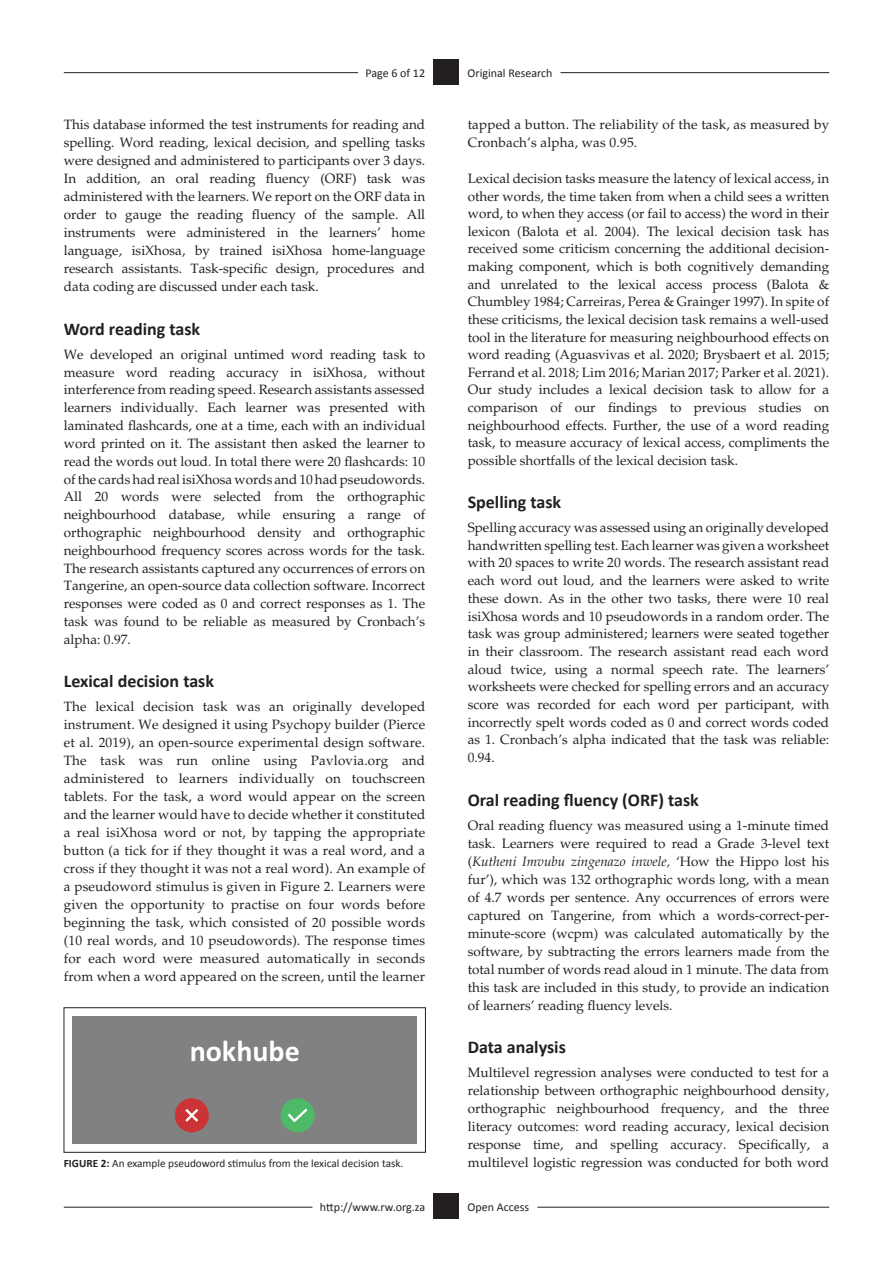
<style>
.page{position:relative;width:893px;height:1263px;background:#fff}
.page>*{position:absolute;margin:0;border:0;box-sizing:border-box;transform-origin:0 0}
.t1{font:700 30px "Calibri";color:#fff}
.B_head{font:700 18px "Calibri";color:#231f20}
.Body_text_first{font:13.5px/18px "Palatino";color:#231f20;text-align:justify}
.Body_text_next{font:13.5px/17.5px "Palatino";color:#231f20;text-align:justify}
.t2{font:12px "Calibri";color:#231f20}
.Figure_title{font:11.25px "Calibri";color:#231f20}
.s1{font-style:italic}
.s2{font-weight:700}
</style>
<div class="page">
<hr style="left:64px;top:72px;width:299px;height:1px;background:#231f20">
<div style="left:358px;top:69px;width:67px;height:8px;background:#fff"></div>
<hr style="left:501px;top:72px;width:328px;height:1px;background:#231f20">
<div style="left:501px;top:69px;width:59px;height:8px;background:#fff"></div>
<hr style="left:64px;top:1207px;width:249px;height:1px;background:#231f20">
<div style="left:312px;top:1204px;width:113px;height:7px;background:#fff"></div>
<hr style="left:537px;top:1207px;width:292px;height:1px;background:#231f20">
<div style="left:434px;top:59px;width:25px;height:26px;background:#231f20"></div>
<div style="left:434px;top:1193px;width:25px;height:26px;background:#231f20"></div>
<div style="left:72px;top:1016px;width:345px;height:128px;background:#808180"></div>
<div style="left:175px;top:1098px;width:34px;height:34px;background:#cc3336;border-radius:50%"></div>
<svg style="left:185px;top:1109px;width:13px;height:13px"></svg>
<div style="left:281px;top:1098px;width:34px;height:34px;background:#4dba68;border-radius:50%"></div>
<svg style="left:288px;top:1108px;width:19px;height:14px"></svg>
<div style="left:64px;top:1007px;width:362px;height:145px;border:1px solid #231f20"></div>
<p class="t2" style="left:365px;top:65px;width:61px">Page 6 of 12</p>
<p class="t2" style="left:468px;top:65px;width:86px">Original Research</p>
<p class="Body_text_next" style="left:64px;top:116px;width:363px;line-height:18px">This database informed the test instruments for reading and spelling. Word reading, lexical decision, and spelling tasks were designed and administered to participants over 3 days.<br>In addition, an oral reading fluency (ORF) task was administered with the learners. We report on the ORF data in order to gauge the reading fluency of the sample. All instruments were administered in the learners’ home language, isiXhosa, by trained isiXhosa home-language research assistants. Task-specific design, procedures and data coding are discussed under each task.</p>
<p class="B_head" style="left:64px;top:317px;width:138px">Word reading task</p>
<p class="Body_text_first" style="left:64px;top:345px;width:363px">We developed an original untimed word reading task to measure word reading accuracy in isiXhosa, without interference from reading speed. Research assistants assessed learners individually. Each learner was presented with laminated flashcards, one at a time, each with an individual word printed on it. The assistant then asked the learner to read the words out loud. In total there were 20 flashcards: 10 of the cards had real isiXhosa words and 10 had pseudowords.<br>All 20 words were selected from the orthographic neighbourhood database, while ensuring a range of orthographic neighbourhood density and orthographic neighbourhood frequency scores across words for the task.<br>The research assistants captured any occurrences of errors on Tangerine, an open-source data collection software. Incorrect responses were coded as 0 and correct responses as 1. The task was found to be reliable as measured by Cronbach’s alpha: 0.97.</p>
<p class="B_head" style="left:64px;top:670px;width:152px">Lexical decision task</p>
<p class="Body_text_first" style="left:64px;top:698px;width:363px">The lexical decision task was an originally developed instrument. We designed it using Psychopy builder (Pierce et al. 2019), an open-source experimental design software.<br>The task was run online using Pavlovia.org and administered to learners individually on touchscreen tablets. For the task, a word would appear on the screen and the learner would have to decide whether it constituted a real isiXhosa word or not, by tapping the appropriate button (a tick for if they thought it was a real word, and a cross if they thought it was not a real word). An example of a pseudoword stimulus is given in Figure 2. Learners were given the opportunity to practise on four words before beginning the task, which consisted of 20 possible words (10 real words, and 10 pseudowords). The response times for each word were measured automatically in seconds from when a word appeared on the screen, until the learner</p>
<p class="t1" style="left:190px;top:1029px;width:112px">nokhube</p>
<p class="Body_text_first" style="left:468px;top:116px;width:363px">tapped a button. The reliability of the task, as measured by<br>Cronbach’s alpha, was 0.95.</p>
<p class="Body_text_next" style="left:468px;top:170px;width:363px">Lexical decision tasks measure the latency of lexical access, in other words, the time taken from when a child sees a written word, to when they access (or fail to access) the word in their lexicon (Balota et al. 2004). The lexical decision task has received some criticism concerning the additional decision&shy;making component, which is both cognitively demanding and unrelated to the lexical access process (Balota &amp; Chumbley 1984; Carreiras, Perea &amp; Grainger 1997). In spite of these criticisms, the lexical decision task remains a well-used tool in the literature for measuring neighbourhood effects on word reading (Aguasvivas et al. 2020; Brysbaert et al. 2015; Ferrand et al. 2018; Lim 2016; Marian 2017; Parker et al. 2021).<br>Our study includes a lexical decision task to allow for a comparison of our findings to previous studies on neighbourhood effects. Further, the use of a word reading task, to measure accuracy of lexical access, compliments the possible shortfalls of the lexical decision task.</p>
<p class="B_head" style="left:468px;top:491px;width:95px">Spelling task</p>
<p class="Body_text_first" style="left:468px;top:519px;width:363px">Spelling accuracy was assessed using an originally developed handwritten spelling test. Each learner was given a worksheet with 20 spaces to write 20 words. The research assistant read each word out loud, and the learners were asked to write these down. As in the other two tasks, there were 10 real isiXhosa words and 10 pseudowords in a random order. The task was group administered; learners were seated together in their classroom. The research assistant read each word aloud twice, using a normal speech rate. The learners’ worksheets were checked for spelling errors and an accuracy score was recorded for each word per participant, with incorrectly spelt words coded as 0 and correct words coded as 1. Cronbach’s alpha indicated that the task was reliable:<br>0.94.</p>
<p class="B_head" style="left:468px;top:788px;width:233px">Oral reading fluency (ORF) task</p>
<p class="Body_text_first" style="left:468px;top:816px;width:363px">Oral reading fluency was measured using a 1-minute timed task. Learners were required to read a Grade 3-level text (<span class="s1">Kutheni Imvubu zingenazo inwele,</span> ‘How the Hippo lost his fur’), which was 132 orthographic words long, with a mean of 4.7 words per sentence. Any occurrences of errors were captured on Tangerine, from which a words-correct-per&shy;minute-score (wcpm) was calculated automatically by the software, by subtracting the errors learners made from the total number of words read aloud in 1 minute. The data from this task are included in this study, to provide an indication of learners’ reading fluency levels.</p>
<p class="B_head" style="left:468px;top:1036px;width:100px">Data analysis</p>
<p class="Body_text_first" style="left:468px;top:1064px;width:363px">Multilevel regression analyses were conducted to test for a relationship between orthographic neighbourhood density, orthographic neighbourhood frequency, and the three literacy outcomes: word reading accuracy, lexical decision response time, and spelling accuracy. Specifically, a</p>
<p class="Figure_title" style="left:64px;top:1156px;width:341px"><span class="s2">FIGURE 2:</span> An example pseudoword stimulus from the lexical decision task.</p>
<p class="Body_text_first" style="left:468px;top:1154px;width:363px">multilevel logistic regression was conducted for both word</p>
<p class="t2" style="left:320px;top:1199px;width:107px">http://www.rw.org.za</p>
<p class="t2" style="left:468px;top:1199px;width:63px">Open Access</p>
</div>
